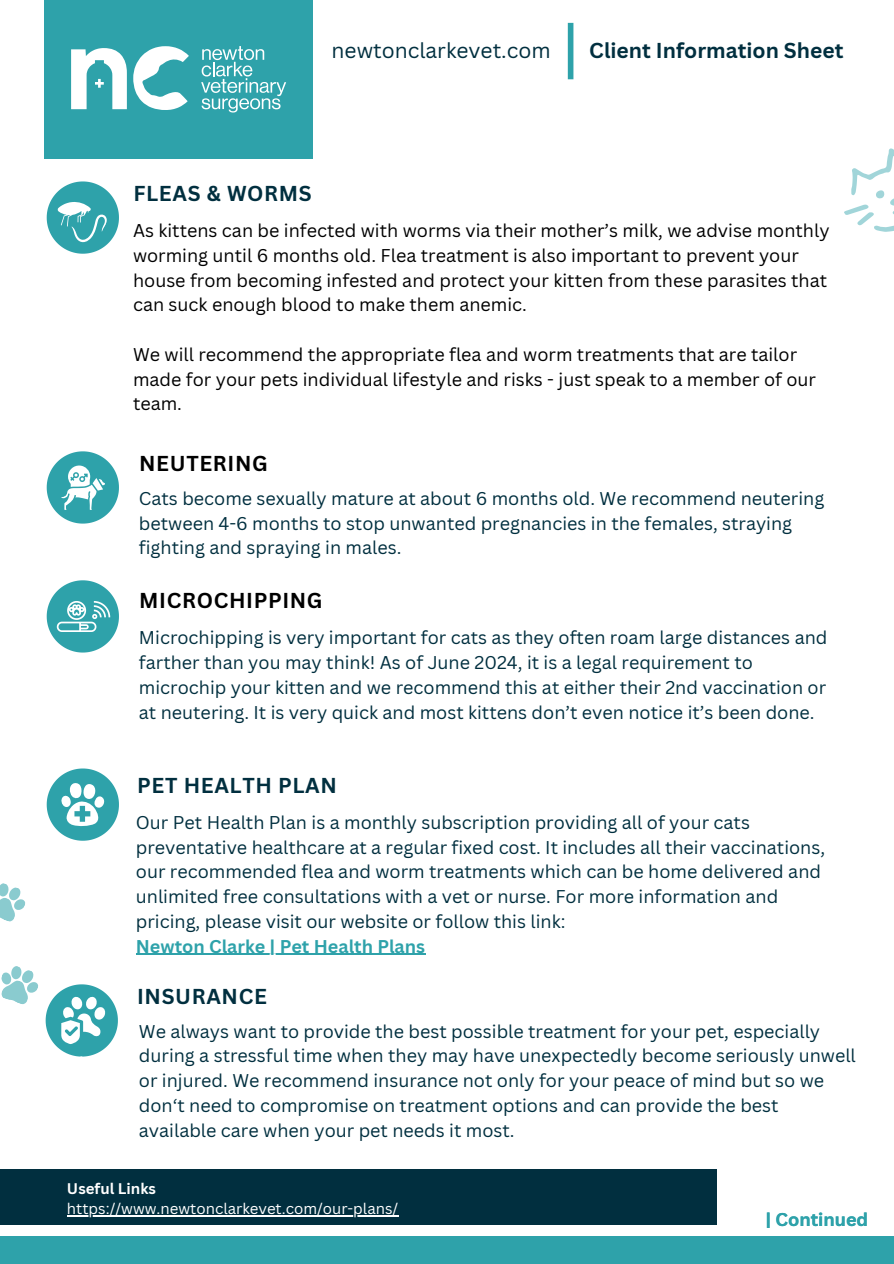
<style>
.page{position:relative;width:894px;height:1264px;background:#fff}
.page>*{position:absolute;margin:0;border:0;box-sizing:border-box;transform-origin:0 0}
.t1{font:700 21px "Canva Sans";letter-spacing:.03em;color:#012f3f}
.t2{font:700 21px "Canva Sans";color:#012f3f}
.t3{font:700 21px "Canva Sans";letter-spacing:.03em;color:#000}
.t4{font:21px "Canva Sans";color:#012f3f}
.t5{font:18px/24.8px "Canva Sans";color:#012f3f}
.t6{font:18px/24.8px "Canva Sans";color:#000}
.t7{font:700 18px "Canva Sans";color:#2ea2aa}
.t8{font:15px "Canva Sans";color:#fff}
.t9{font:700 15px "Canva Sans";color:#fff}
</style>
<div class="page">
<div style="left:567px;top:23px;width:6px;height:56px;background:#2ea2aa"></div>
<div style="left:45px;top:0;width:267px;height:159px;background:#2ea2aa"></div>
<svg style="left:133px;top:46px;width:56px;height:64px"></svg>
<svg style="left:71px;top:48px;width:56px;height:61px"></svg>
<svg style="left:201px;top:46px;width:85px;height:66px"></svg>
<div style="left:0;top:1235px;width:893px;height:28px;background:#2ea2aa"></div>
<svg style="left:47px;top:181px;width:72px;height:72px"></svg>
<svg style="left:0;top:883px;width:26px;height:39px"></svg>
<svg style="left:47px;top:451px;width:72px;height:72px"></svg>
<svg style="left:47px;top:580px;width:72px;height:72px"></svg>
<svg style="left:47px;top:768px;width:72px;height:72px"></svg>
<hr style="left:136px;top:953px;width:289px;height:1px;background:#2ea2aa">
<svg style="left:844px;top:148px;width:49px;height:84px"></svg>
<svg style="left:1px;top:966px;width:117px;height:91px"></svg>
<div style="left:0;top:1169px;width:716px;height:55px;background:#012f3f"></div>
<hr style="left:67px;top:1215px;width:331px;height:1px;background:#fff">
<h3 class="t4" style="left:331px;top:35px;width:220px">newtonclarkevet.com</h3>
<p class="t2" style="left:589px;top:35px;width:255px">Client Information Sheet</p>
<h2 class="t1" style="left:133px;top:178px;width:180px">FLEAS &amp; WORMS</h2>
<p class="t6" style="left:133px;top:218px;width:697px">As kittens can be infected with worms via their mother’s milk, we advise monthly worming until 6 months old. Flea treatment is also important to prevent your house from becoming infested and protect your kitten from these parasites that can suck enough blood to make them anemic.</p>
<p class="t6" style="left:133px;top:341px;width:684px">We will recommend the appropriate flea and worm treatments that are tailor made for your pets individual lifestyle and risks - just speak to a member of our team.</p>
<p class="t3" style="left:139px;top:449px;width:130px">NEUTERING</p>
<p class="t5" style="left:139px;top:485px;width:686px">Cats become sexually mature at about 6 months old. We recommend neutering between 4-6 months to stop unwanted pregnancies in the females, straying fighting and spraying in males.</p>
<h1 class="t3" style="left:139px;top:585px;width:185px">MICROCHIPPING</h1>
<h5 class="t5" style="left:139px;top:625px;width:689px">Microchipping is very important for cats as they often roam large distances and farther than you may think! As of June 2024, it is a legal requirement to microchip your kitten and we recommend this at either their 2nd vaccination or at neutering. It is very quick and most kittens don’t even notice it’s been done.</h5>
<h5 class="t1" style="left:137px;top:771px;width:201px">PET HEALTH PLAN</h5>
<p class="t5" style="left:136px;top:809px;width:690px">Our Pet Health Plan is a monthly subscription providing all of your cats preventative healthcare at a regular fixed cost. It includes all their vaccinations, our recommended flea and worm treatments which can be home delivered and unlimited free consultations with a vet or nurse. For more information and pricing, please visit our website or follow this link:</p>
<p class="t7" style="left:136px;top:933px;width:291px">Newton Clarke | Pet Health Plans</p>
<p class="t1" style="left:137px;top:981px;width:131px">INSURANCE</p>
<p class="t5" style="left:139px;top:1018px;width:718px">We always want to provide the best possible treatment for your pet, especially during a stressful time when they may have unexpectedly become seriously unwell or injured. We recommend insurance not only for your peace of mind but so we don‘t need to compromise on treatment options and can provide the best available care when your pet needs it most.</p>
<h5 class="t9" style="left:67px;top:1178px;width:90px">Useful Links</h5>
<h1 class="t8" style="left:67px;top:1198px;width:333px">https://www.newtonclarkevet.com/our-plans/</h1>
<h1 class="t7" style="left:765px;top:1206px;width:104px">| Continued</h1>
</div>
